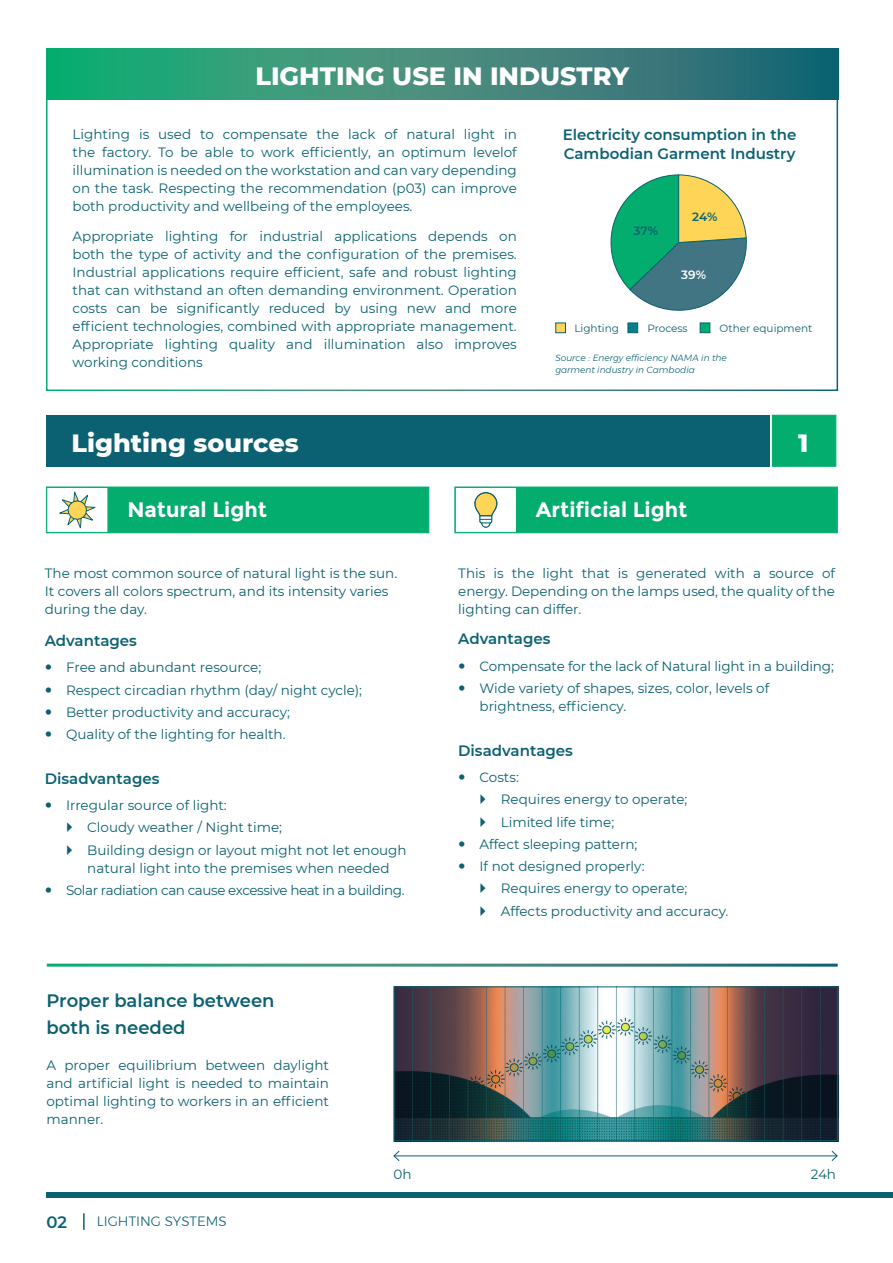
<style>
.page{position:relative;width:893px;height:1263px;background:#fff}
.page>*{position:absolute;margin:0;border:0;box-sizing:border-box;transform-origin:0 0}
.Section_Title_White{font:800 25.5px "Montserrat";color:#fff}
.Medium_Title_green_1{font:700 21px "Montserrat";color:#fff}
.t1{font:600 18px "Montserrat";color:#0b6171}
.t2{font:600 16.5px "Montserrat";color:#0b6171}
.Small_title_Blue_10p{font:600 15px/19.5px "Montserrat";color:#0b6171}
.Body_Text_Blue_9pt_R{font:13.5px/18px "Montserrat";color:#0b6171;text-align:justify}
.Body_Text_Blue_9pt_R-2{font:13.5px "Montserrat";letter-spacing:-.03em;color:#0b6171}
.t3{font:300 13.5px "Montserrat";color:#0b6171}
.t4{font:600 12px "Montserrat";color:#0b6171}
.t5{font:600 12px "Montserrat";color:#fff}
.Caption_text_Blue_7p{font:10.5px "Montserrat";color:#0b6171}
.Caption_text_Blue_7p-2{font:italic 300 9px/12px "Montserrat";color:#0b6171}
</style>
<div class="page">
<div style="left:46px;top:487px;width:383px;height:46px;background:#02ad6e;border:1px solid #02ad6e"></div>
<div style="left:455px;top:487px;width:383px;height:46px;background:#02ad6e;border:1px solid #02ad6e"></div>
<svg style="left:46px;top:48px;width:792px;height:52px;background:#328b79"></svg>
<div style="left:46px;top:415px;width:724px;height:52px;background:#0b6171"></div>
<div style="left:628px;top:323px;width:10px;height:10px;background:#097e8d;border:1px solid #0b6171"></div>
<div style="left:700px;top:323px;width:10px;height:10px;background:#02ad6e;border:1px solid #0b6171"></div>
<div style="left:555px;top:323px;width:11px;height:10px;background:#fed556;border:1px solid #0b6171"></div>
<div style="left:46px;top:487px;width:62px;height:46px;background:#fff;border:1px solid #02ad6e"></div>
<div style="left:455px;top:487px;width:62px;height:46px;background:#fff;border:1px solid #02ad6e"></div>
<div style="left:772px;top:415px;width:64px;height:52px;background:#02ad6e;border:1px solid #02ad6e"></div>
<svg style="left:59px;top:491px;width:37px;height:38px"></svg>
<svg style="left:474px;top:492px;width:24px;height:36px"></svg>
<img style="left:393px;top:986px;width:447px;height:155px">
<div style="left:394px;top:986px;width:444px;height:155px;border:1px solid #0b6171"></div>
<hr style="left:394px;top:1155px;width:443px;height:1px;background:#0b6171">
<svg style="left:393px;top:1150px;width:7px;height:11px"></svg>
<svg style="left:831px;top:1150px;width:7px;height:11px"></svg>
<svg style="left:610px;top:174px;width:137px;height:137px"></svg>
<svg style="left:83px;top:1213px;width:2px;height:17px"></svg>
<div style="left:46px;top:1192px;width:847px;height:5px;background:#0b6171"></div>
<p class="Section_Title_White" style="left:255px;top:57px;width:375px">LIGHTING USE IN INDUSTRY</p>
<p class="Body_Text_Blue_9pt_R" style="left:73px;top:124px;width:446px">Lighting is used to compensate the lack of natural light in the factory. To be able to work efficiently, an optimum levelof illumination is needed on the workstation and can vary depending on the task. Respecting the recommendation (p03) can improve both productivity and wellbeing of the employees.</p>
<p class="Body_Text_Blue_9pt_R" style="left:73px;top:227px;width:446px">Appropriate lighting for industrial applications depends on both the type of activity and the configuration of the premises.<br>Industrial applications require efficient, safe and robust lighting that can withstand an often demanding environment. Operation costs can be significantly reduced by using new and more efficient technologies, combined with appropriate management.<br>Appropriate lighting quality and illumination also improves working conditions</p>
<p class="Section_Title_White" style="left:71px;top:424px;width:229px">Lighting sources</p>
<p class="Small_title_Blue_10p" style="left:563px;top:124px;width:235px">Electricity consumption in the<br>Cambodian Garment Industry</p>
<p class="t4" style="left:634px;top:222px;width:26px">37%</p>
<p class="t4" style="left:692px;top:208px;width:27px">24%</p>
<p class="t5" style="left:681px;top:266px;width:26px">39%</p>
<p class="Caption_text_Blue_7p" style="left:574px;top:321px;width:46px">Lighting</p>
<p class="Caption_text_Blue_7p" style="left:647px;top:321px;width:42px">Process</p>
<p class="Caption_text_Blue_7p" style="left:720px;top:321px;width:94px">Other equipment</p>
<p class="Caption_text_Blue_7p-2" style="left:555px;top:352px;width:173px">Source : Energy efficiency NAMA in the garment industry in Cambodia</p>
<p class="Section_Title_White" style="left:798px;top:424px;width:12px">1</p>
<p class="Medium_Title_green_1" style="left:127px;top:497px;width:141px">Natural Light</p>
<p class="Medium_Title_green_1" style="left:536px;top:497px;width:153px">Artificial Light</p>
<p class="Body_Text_Blue_9pt_R" style="left:45px;top:563px;width:354px;text-align:left">The most common source of natural light is the sun.<br>It covers all colors spectrum, and its intensity varies during the day.</p>
<p class="Small_title_Blue_10p" style="left:45px;top:630px;width:94px">Advantages</p>
<p class="Body_Text_Blue_9pt_R" style="left:66px;top:658px;width:197px">Free and abundant resource;</p>
<p class="Body_Text_Blue_9pt_R" style="left:66px;top:680px;width:298px">Respect circadian rhythm (day/ night cycle);</p>
<p class="Body_Text_Blue_9pt_R" style="left:66px;top:703px;width:226px">Better productivity and accuracy;</p>
<p class="Body_Text_Blue_9pt_R" style="left:66px;top:725px;width:221px">Quality of the lighting for health.</p>
<p class="Small_title_Blue_10p" style="left:45px;top:768px;width:116px">Disadvantages</p>
<p class="Body_Text_Blue_9pt_R" style="left:66px;top:796px;width:162px">Irregular source of light:</p>
<p class="Body_Text_Blue_9pt_R" style="left:87px;top:818px;width:196px">Cloudy weather / Night time;</p>
<p class="Body_Text_Blue_9pt_R" style="left:87px;top:840px;width:321px">Building design or layout might not let enough natural light into the premises when needed</p>
<p class="Body_Text_Blue_9pt_R-2" style="left:66px;top:881px;width:340px">Solar radiation can cause excessive heat in a building.</p>
<p class="t1" style="left:46px;top:988px;width:230px">Proper balance between</p>
<p class="t1" style="left:46px;top:1015px;width:141px">both is needed</p>
<p class="Body_Text_Blue_9pt_R" style="left:46px;top:1055px;width:284px">A proper equilibrium between daylight and artificial light is needed to maintain optimal lighting to workers in an efficient manner.</p>
<p class="Body_Text_Blue_9pt_R" style="left:458px;top:563px;width:378px">This is the light that is generated with a source of energy. Depending on the lamps used, the quality of the lighting can differ.</p>
<p class="Small_title_Blue_10p" style="left:458px;top:629px;width:94px">Advantages</p>
<p class="Body_Text_Blue_9pt_R" style="left:479px;top:657px;width:356px">Compensate for the lack of Natural light in a building;</p>
<p class="Body_Text_Blue_9pt_R" style="left:479px;top:679px;width:291px">Wide variety of shapes, sizes, color, levels of brightness, efficiency.</p>
<p class="Small_title_Blue_10p" style="left:458px;top:740px;width:116px">Disadvantages</p>
<p class="Body_Text_Blue_9pt_R" style="left:479px;top:768px;width:41px">Costs:</p>
<p class="Body_Text_Blue_9pt_R" style="left:501px;top:790px;width:188px">Requires energy to operate;</p>
<p class="Body_Text_Blue_9pt_R" style="left:501px;top:812px;width:115px">Limited life time;</p>
<p class="Body_Text_Blue_9pt_R" style="left:479px;top:835px;width:159px">Affect sleeping pattern;</p>
<p class="Body_Text_Blue_9pt_R" style="left:479px;top:857px;width:167px">If not designed properly:</p>
<p class="Body_Text_Blue_9pt_R" style="left:501px;top:879px;width:188px">Requires energy to operate;</p>
<p class="Body_Text_Blue_9pt_R" style="left:501px;top:901px;width:229px">Affects productivity and accuracy.</p>
<p class="t2" style="left:46px;top:1210px;width:22px">02</p>
<p class="t3" style="left:97px;top:1211px;width:131px">LIGHTING SYSTEMS</p>
<p class="Body_Text_Blue_9pt_R" style="left:393px;top:1164px;width:20px">0h</p>
<p class="Body_Text_Blue_9pt_R" style="left:811px;top:1164px;width:27px">24h</p>
</div>
